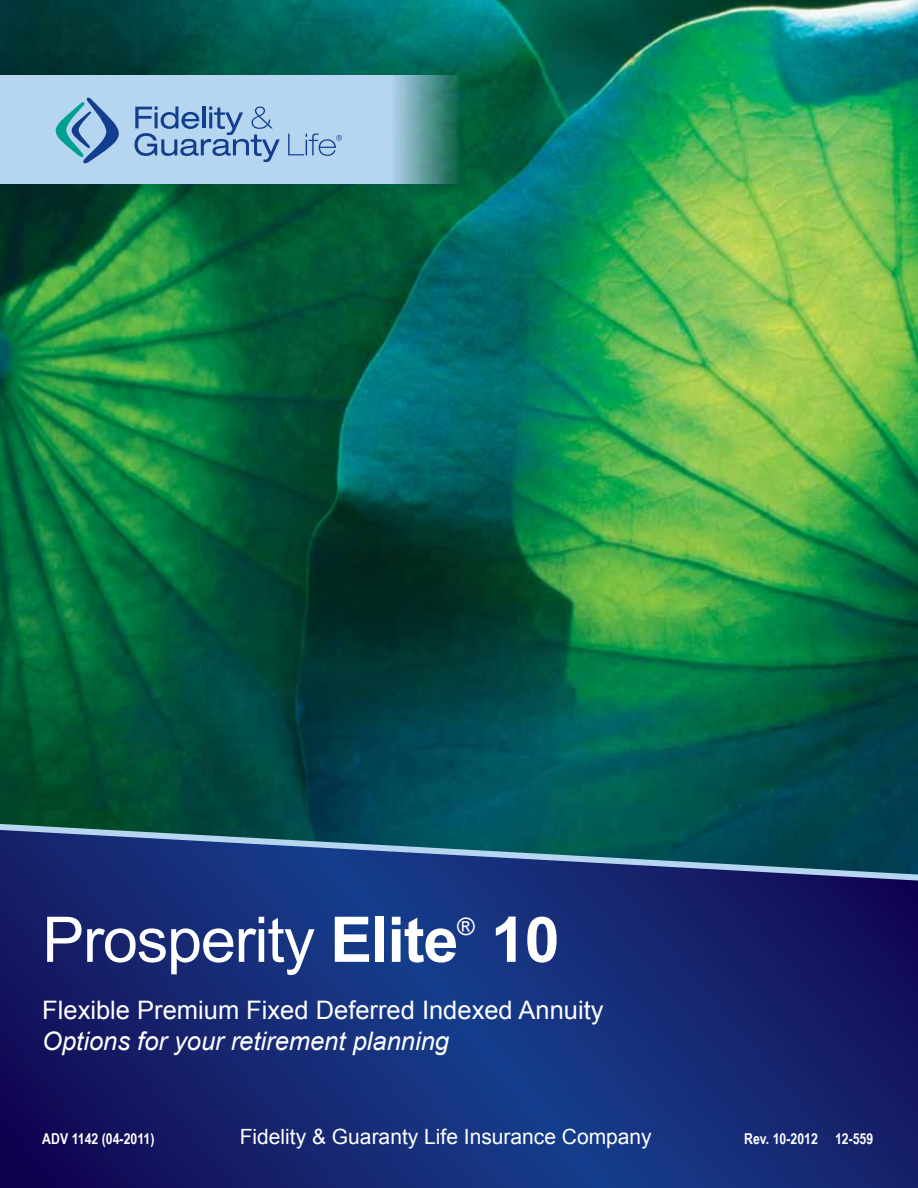
<style>
.page{position:relative;width:918px;height:1188px;background:#fff}
.page>*{position:absolute;margin:0;border:0;box-sizing:border-box;transform-origin:0 0}
.t1{font:63px "Arial";letter-spacing:-.02em;color:#fff}
.t2{font:700 63px "Arial";color:#fff}
.t3{font:25.5px "Arial";color:#fff}
.t4{font:italic 25.5px "Arial";color:#fff}
.t5{font:24px "Arial";color:#fff}
.t6{font:21px "Arial";color:#fff}
.t7{font:700 15px "Arial Narrow";color:#fff}
.s1{font-weight:700}
</style>
<div class="page">
<img style="left:0;top:0;width:918px;height:820px">
<svg style="left:0;top:885px;width:918px;height:303px;background:#152672"></svg>
<svg style="left:0;top:75px;width:459px;height:108px;background:#a3c9de"></svg>
<svg style="left:54px;top:97px;width:67px;height:68px;background:#84b2d3"></svg>
<svg style="left:135px;top:106px;width:145px;height:56px;background:#8caed7"></svg>
<svg style="left:288px;top:133px;width:54px;height:23px"></svg>
<svg style="left:0;top:820px;width:918px;height:65px;background:#1b4971"></svg>
<h1 class="t1" style="left:42px;top:898px;width:418px">Prosperity <span class="s1">Elite</span></h1>
<p class="t5" style="left:457px;top:911px;width:19px">®</p>
<h1 class="t2" style="left:491px;top:898px;width:70px">10</h1>
<p class="t3" style="left:42px;top:994px;width:563px">Flexible Premium Fixed Deferred Indexed Annuity</p>
<p class="t4" style="left:42px;top:1025px;width:408px">Options for your retirement planning</p>
<p class="t7" style="left:42px;top:1128px;width:114px">ADV 1142 (04-2011)</p>
<p class="t6" style="left:240px;top:1123px;width:413px">Fidelity &amp; Guaranty Life Insurance Company</p>
<p class="t7" style="left:744px;top:1128px;width:131px">Rev. 10-2012 12-559</p>
</div>
